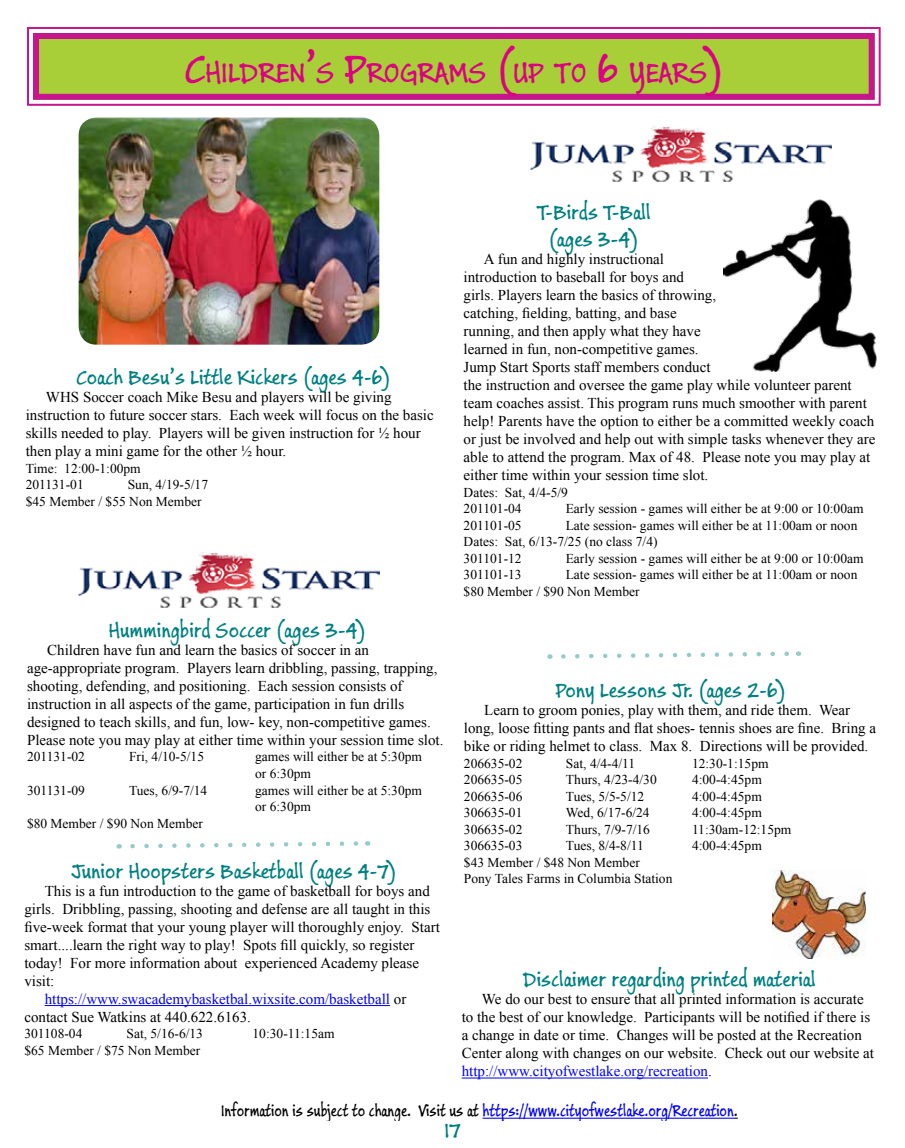
<style>
.page{position:relative;width:905px;height:1148px;background:#fff}
.page>*{position:absolute;margin:0;border:0;box-sizing:border-box;transform-origin:0 0}
.t1{font:31.5px "Buxton Sketch";color:#dc0083}
.t2{font:22.5px/27px "Buxton Sketch";color:#008080;text-align:center}
.t3{font:18px "Buxton Sketch";color:#00f;scale:.9 1}
.t4{font:15px/18px "Times New Roman";color:#000}
.t5{font:15px "Times New Roman";color:#00f}
.t6{font:13.5px/16.5px "Times New Roman";color:#000}
.s1{font-size:45px}
.s2{color:#000}
.s3{color:#00f}
</style>
<div class="page">
<hr style="left:482px;top:1117px;width:251px;height:1px;background:#00f">
<svg style="left:27px;top:27px;width:854px;height:79px;background:#b6c858"></svg>
<div style="left:33px;top:33px;width:841px;height:67px;border:6px solid #c6168d"></div>
<img style="left:79px;top:117px;width:300px;height:228px">
<hr style="left:461px;top:1077px;width:247px;height:1px;background:#00f">
<img style="left:723px;top:199px;width:153px;height:172px">
<hr style="left:45px;top:1005px;width:345px;height:1px;background:#00f">
<img style="left:530px;top:126px;width:301px;height:55px">
<img style="left:79px;top:552px;width:300px;height:55px">
<img style="left:772px;top:871px;width:93px;height:87px">
<svg style="left:130px;top:841px;width:238px;height:8px"></svg>
<svg style="left:561px;top:651px;width:238px;height:8px"></svg>
<h1 class="t1" style="left:184px;top:51px;width:541px"><span class="s1">C</span>HILDREN<span class="s1">’</span>S <span class="s1">P</span>ROGRAMS <span class="s1">(</span>UP TO <span class="s1">6</span> YEARS<span class="s1">)</span></h1>
<h2 class="t2" style="left:76px;top:364px;width:316px">Coach Besu’s Little Kickers (ages 4-6)</h2>
<p class="t4" style="left:26px;top:388px;width:409px;text-indent:20px">WHS Soccer coach Mike Besu and players will be giving instruction to future soccer stars. Each week will focus on the basic skills needed to play. Players will be given instruction for ½ hour then play a mini game for the other ½ hour.</p>
<p class="t6" style="left:26px;top:460px;width:117px">Time: 12:00-1:00pm<br>201131-01</p>
<p class="t6" style="left:26px;top:476px;width:184px;text-indent:102px">Sun, 4/19-5/17 $45 Member / $55 Non Member</p>
<h2 class="t2" style="left:109px;top:616px;width:259px">Hummingbird Soccer (ages 3-4)</h2>
<p class="t4" style="left:27px;top:640px;width:418px;text-indent:20px">Children have fun and learn the basics of soccer in an age-appropriate program. Players learn dribbling, passing, trapping, shooting, defending, and positioning. Each session consists of instruction in all aspects of the game, participation in fun drills designed to teach skills, and fun, low- key, non-competitive games.<br>Please note you may play at either time within your session time slot.</p>
<p class="t6" style="left:27px;top:748px;width:59px">201131-02</p>
<p class="t6" style="left:129px;top:748px;width:77px">Fri, 4/10-5/15</p>
<p class="t6" style="left:255px;top:748px;width:168px">games will either be at 5:30pm or 6:30pm</p>
<p class="t6" style="left:27px;top:781px;width:59px">301131-09</p>
<p class="t6" style="left:129px;top:781px;width:80px">Tues, 6/9-7/14</p>
<p class="t6" style="left:255px;top:781px;width:168px">games will either be at 5:30pm or 6:30pm</p>
<p class="t6" style="left:27px;top:814px;width:177px">$80 Member / $90 Non Member</p>
<h2 class="t2" style="left:71px;top:857px;width:327px">Junior Hoopsters Basketball (ages 4-7)</h2>
<p class="t4" style="left:45px;top:881px;width:386px">This is a fun introduction to the game of basketball for boys and</p>
<p class="t4" style="left:24px;top:899px;width:407px">girls. Dribbling, passing, shooting and defense are all taught in this</p>
<p class="t4" style="left:24px;top:917px;width:417px">five-week format that your young player will thoroughly enjoy. Start</p>
<p class="t4" style="left:24px;top:935px;width:391px">smart....learn the right way to play! Spots fill quickly, so register</p>
<p class="t4" style="left:24px;top:953px;width:396px">today! For more information about experienced Academy please</p>
<p class="t4" style="left:24px;top:971px;width:32px">visit:</p>
<p class="t5" style="left:45px;top:988px;width:363px">https://www.swacademybasketbal.wixsite.com/basketball <span class="s2">or</span></p>
<p class="t4" style="left:24px;top:1007px;width:228px">contact Sue Watkins at 440.622.6163.</p>
<p class="t6" style="left:24px;top:1025px;width:59px">301108-04</p>
<p class="t6" style="left:126px;top:1025px;width:78px">Sat, 5/16-6/13</p>
<p class="t6" style="left:252px;top:1025px;width:83px">10:30-11:15am</p>
<p class="t6" style="left:24px;top:1042px;width:177px">$65 Member / $75 Non Member</p>
<h2 class="t2" style="left:536px;top:199px;width:115px">T-Birds T-Ball (ages 3-4)</h2>
<p class="t4" style="left:463px;top:250px;width:413px;text-indent:20px">A fun and highly instructional<br>introduction to baseball for boys and<br>girls. Players learn the basics of throwing,<br>catching, fielding, batting, and base<br>running, and then apply what they have<br>learned in fun, non-competitive games.<br>Jump Start Sports staff members conduct<br>the instruction and oversee the game play while volunteer parent team coaches assist. This program runs much smoother with parent help! Parents have the option to either be a committed weekly coach or just be involved and help out with simple tasks whenever they are able to attend the program. Max of 48. Please note you may play at either time within your session time slot.</p>
<p class="t6" style="left:463px;top:484px;width:106px">Dates: Sat, 4/4-5/9<br>201101-04</p>
<p class="t6" style="left:565px;top:500px;width:299px">Early session - games will either be at 9:00 or 10:00am</p>
<p class="t6" style="left:463px;top:517px;width:395px;text-indent:102px">Late session- games will either be at 11:00am or noon<br>Dates: Sat, 6/13-7/25 (no class 7/4)<br>301101-12</p>
<p class="t6" style="left:463px;top:517px;width:59px">201101-05</p>
<p class="t6" style="left:565px;top:550px;width:299px">Early session - games will either be at 9:00 or 10:00am</p>
<p class="t6" style="left:463px;top:566px;width:395px;text-indent:102px">Late session- games will either be at 11:00am or noon $80 Member / $90 Non Member</p>
<p class="t6" style="left:463px;top:566px;width:59px">301101-13</p>
<h2 class="t2" style="left:556px;top:676px;width:232px">Pony Lessons Jr. (ages 2-6)</h2>
<p class="t4" style="left:464px;top:700px;width:414px;text-align:center">Learn to groom ponies, play with them, and ride them. Wear<br>long, loose fitting pants and flat shoes- tennis shoes are fine. Bring a bike or riding helmet to class. Max 8. Directions will be provided.</p>
<p class="t6" style="left:464px;top:754px;width:60px">206635-02</p>
<p class="t6" style="left:566px;top:754px;width:71px">Sat, 4/4-4/11</p>
<p class="t6" style="left:692px;top:754px;width:78px">12:30-1:15pm</p>
<p class="t6" style="left:464px;top:771px;width:60px">206635-05</p>
<p class="t6" style="left:566px;top:771px;width:92px">Thurs, 4/23-4/30</p>
<p class="t6" style="left:692px;top:771px;width:71px">4:00-4:45pm</p>
<p class="t6" style="left:464px;top:787px;width:60px">206635-06</p>
<p class="t6" style="left:566px;top:787px;width:80px">Tues, 5/5-5/12</p>
<p class="t6" style="left:692px;top:787px;width:71px">4:00-4:45pm</p>
<p class="t6" style="left:464px;top:804px;width:60px">306635-01</p>
<p class="t6" style="left:566px;top:804px;width:85px">Wed, 6/17-6/24</p>
<p class="t6" style="left:692px;top:804px;width:71px">4:00-4:45pm</p>
<p class="t6" style="left:464px;top:820px;width:60px">306635-02</p>
<p class="t6" style="left:566px;top:820px;width:85px">Thurs, 7/9-7/16</p>
<p class="t6" style="left:692px;top:820px;width:101px">11:30am-12:15pm</p>
<p class="t6" style="left:464px;top:837px;width:60px">306635-03</p>
<p class="t6" style="left:566px;top:837px;width:79px">Tues, 8/4-8/11</p>
<p class="t6" style="left:692px;top:837px;width:71px">4:00-4:45pm</p>
<p class="t6" style="left:464px;top:853px;width:210px">$43 Member / $48 Non Member<br>Pony Tales Farms in Columbia Station</p>
<h2 class="t2" style="left:523px;top:966px;width:294px">Disclaimer regarding printed material</h2>
<p class="t4" style="left:461px;top:990px;width:414px;text-indent:20px">We do our best to ensure that all printed information is accurate to the best of our knowledge. Participants will be notified if there is a change in date or time. Changes will be posted at the Recreation Center along with changes on our website. Check out our website at <span class="s3">http://www.cityofwestlake.org/recreation</span>.</p>
<p class="t3" style="left:221px;top:1098px;width:575px"><span class="s2">Information is subject to change. Visit us at</span> https://www.cityofwestlake.org/Recreation<span class="s2">.</span></p>
<h2 class="t2" style="left:444px;top:1116px;width:18px">17</h2>
</div>
